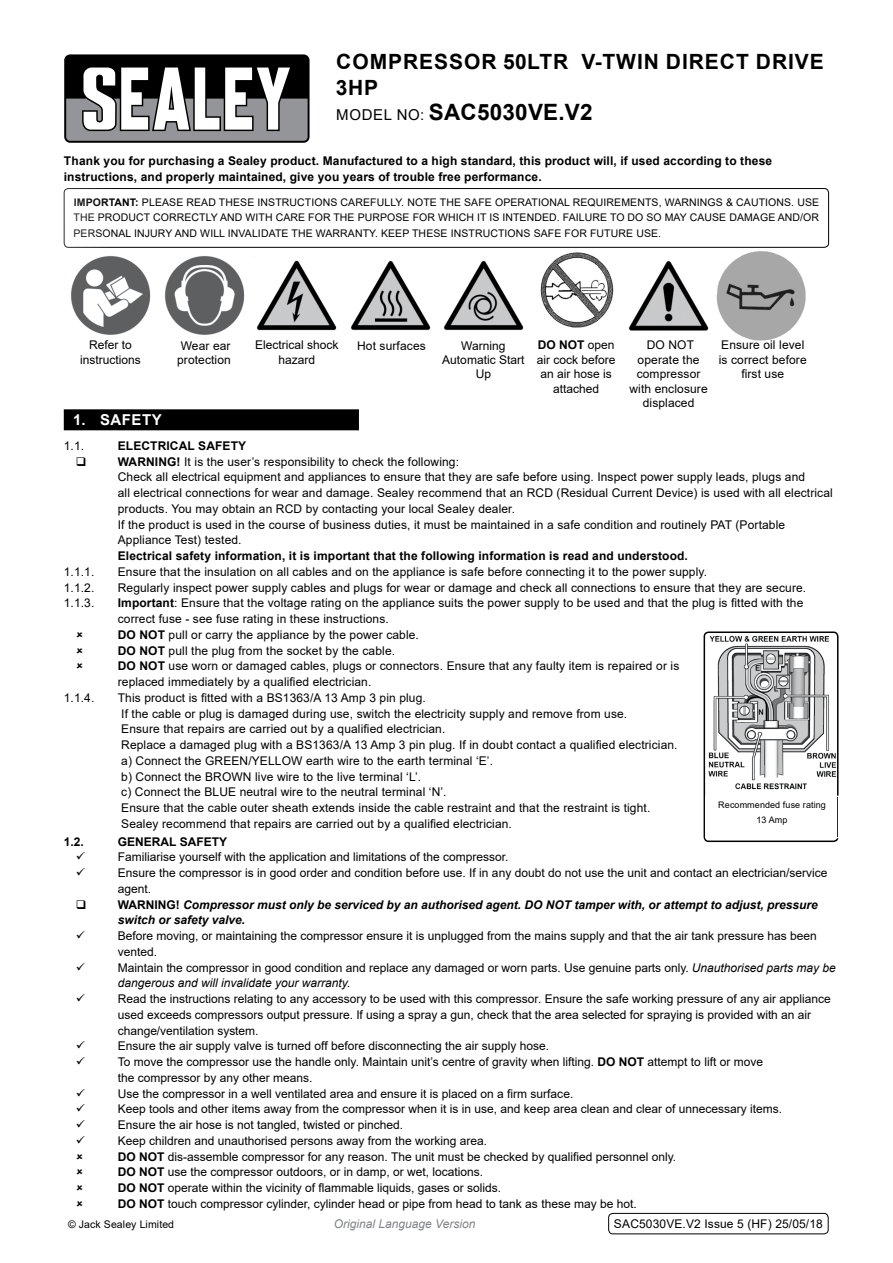
<style>
.page{position:relative;width:893px;height:1263px;background:#fff}
.page>*{position:absolute;margin:0;border:0;box-sizing:border-box;transform-origin:0 0}
.t1{font:700 22.5px "Arial";letter-spacing:.01em;color:#000}
.t2{font:700 21px/25.2px "Arial";letter-spacing:.045em;color:#000}
.t3{font:700 15px "Arial";letter-spacing:.035em;color:#fff}
.t4{font:12px/15.8px "Arial";letter-spacing:.01em;color:#000}
.t5{font:700 12px/15.8px "Arial";letter-spacing:.01em;color:#000}
.t6{font:italic 12px "Arial";color:#808285}
.t7{font:10.5px/15.8px "Arial";letter-spacing:.01em;color:#000;text-align:justify}
.t8{font:9px/15.8px "Arial";letter-spacing:.01em;color:#000;text-align:center}
.s1{font-weight:400;font-size:15px}
.s2{font-weight:700}
.s3{font-weight:700;font-style:italic}
.s4{font-style:italic}
</style>
<div class="page">
<div style="left:64px;top:54px;width:246px;height:89px;background:#000;border-radius:6px"></div>
<svg style="left:66px;top:68px;width:242px;height:73px"></svg>
<div style="left:64px;top:188px;width:765px;height:60px;border:1px solid #000;border-radius:4px"></div>
<div style="left:64px;top:409px;width:295px;height:21px;background:#000"></div>
<img style="left:708px;top:635px;width:127px;height:155px">
<div style="left:704px;top:631px;width:134px;height:211px;border:2px solid #000;border-radius:4px"></div>
<div style="left:608px;top:1213px;width:220px;height:21px;border:1px solid #000;border-radius:4px"></div>
<img style="left:71px;top:256px;width:80px;height:79px">
<img style="left:256px;top:260px;width:81px;height:71px">
<img style="left:350px;top:260px;width:81px;height:71px">
<img style="left:165px;top:256px;width:80px;height:79px">
<img style="left:717px;top:251px;width:89px;height:90px">
<img style="left:628px;top:261px;width:81px;height:70px">
<img style="left:540px;top:252px;width:74px;height:76px">
<img style="left:443px;top:260px;width:81px;height:71px">
<h2 class="t2" style="left:336px;top:50px;width:489px">COMPRESSOR 50ltr V-Twin DIRECT DRIVE<br>3hp</h2>
<h1 class="t1" style="left:336px;top:96px;width:258px"><span class="s1">Model no:</span> SAC5030VE.V2</h1>
<p class="t5" style="left:64px;top:153px;width:710px">Thank you for purchasing a Sealey product. Manufactured to a high standard, this product will, if used according to these instructions, and properly maintained, give you years of trouble free performance.</p>
<p class="t7" style="left:74px;top:194px;width:747px"><span class="s2">IMPORTANT:</span> PLEASE READ THESE INSTRUCTIONS CAREFULLY. NOTE THE SAFE OPERATIONAL REQUIREMENTS, WARNINGS &amp; CAUTIONS. USE THE PRODUCT CORRECTLY AND WITH CARE FOR THE PURPOSE FOR WHICH IT IS INTENDED. FAILURE TO DO SO MAY CAUSE DAMAGE AND/OR PERSONAL INJURY AND WILL INVALIDATE THE WARRANTY. KEEP THESE INSTRUCTIONS SAFE FOR FUTURE USE.</p>
<p class="t4" style="left:80px;top:338px;width:62px;line-height:14.4px;text-align:center">Refer to instructions</p>
<p class="t4" style="left:255px;top:338px;width:85px;line-height:14.4px;text-align:center">Electrical shock hazard</p>
<p class="t4" style="left:181px;top:337px;width:51px">Wear ear</p>
<p class="t4" style="left:357px;top:337px;width:70px">Hot surfaces</p>
<p class="t4" style="left:177px;top:352px;width:55px">protection</p>
<p class="t4" style="left:442px;top:338px;width:84px;line-height:14.4px;text-align:center">Warning<br>Automatic Start<br>Up</p>
<p class="t4" style="left:537px;top:338px;width:80px;line-height:14.4px;text-align:center"><span class="s2">DO NOT</span> open air cock before an air hose is attached</p>
<p class="t4" style="left:629px;top:338px;width:80px;line-height:14.4px;text-align:center">DO NOT operate the compressor with enclosure displaced</p>
<p class="t4" style="left:719px;top:338px;width:89px;line-height:14.4px;text-align:center">Ensure oil level is correct before first use</p>
<p class="t3" style="left:73px;top:409px;width:90px">1. Safety</p>
<p class="t4" style="left:64px;top:438px;width:22px">1.1.</p>
<p class="t4" style="left:118px;top:438px;width:717px"><span class="s2">ELECTRICAL SAFETY<br>WARNING!</span> It is the user’s responsibility to check the following:<br>Check all electrical equipment and appliances to ensure that they are safe before using. Inspect power supply leads, plugs and<br>all electrical connections for wear and damage. Sealey recommend that an RCD (Residual Current Device) is used with all electrical products. You may obtain an RCD by contacting your local Sealey dealer.<br>If the product is used in the course of business duties, it must be maintained in a safe condition and routinely PAT (Portable Appliance Test) tested.</p>
<p class="t5" style="left:118px;top:548px;width:572px">Electrical safety information, it is important that the following information is read and understood.</p>
<p class="t4" style="left:64px;top:564px;width:43px">1.1.1. E</p>
<p class="t4" style="left:126px;top:564px;width:583px">nsure that the insulation on all cables and on the appliance is safe before connecting it to the power supply.</p>
<p class="t4" style="left:64px;top:579px;width:32px">1.1.2.</p>
<p class="t4" style="left:118px;top:579px;width:690px">Regularly inspect power supply cables and plugs for wear or damage and check all connections to ensure that they are secure.</p>
<p class="t4" style="left:64px;top:595px;width:41px">1.1.3. <span class="s2">I</span></p>
<p class="t4" style="left:118px;top:595px;width:687px"><span class="s2">mportant</span>: Ensure that the voltage rating on the appliance suits the power supply to be used and that the plug is fitted with the correct fuse - see fuse rating in these instructions.<br><span class="s2">DO NOT</span> pull or carry the appliance by the power cable.<br><span class="s2">DO NOT</span> pull the plug from the socket by the cable.<br><span class="s2">DO NOT</span> use worn or damaged cables, plugs or connectors. Ensure that any faulty item is repaired or is<br>replaced immediately by a qualified electrician.</p>
<p class="t4" style="left:64px;top:690px;width:32px">1.1.4.</p>
<p class="t4" style="left:118px;top:690px;width:561px">This product is fitted with a BS1363/A 13 Amp 3 pin plug.<br>If the cable or plug is damaged during use, switch the electricity supply and remove from use.<br>Ensure that repairs are carried out by a qualified electrician.<br>Replace a damaged plug with a BS1363/A 13 Amp 3 pin plug. If in doubt contact a qualified electrician. a) Connect the GREEN/YELLOW earth wire to the earth terminal ‘E’.<br>b) Connect the BROWN live wire to the live terminal ‘L’.<br>c) Connect the BLUE neutral wire to the neutral terminal ‘N’.<br>Ensure that the cable outer sheath extends inside the cable restraint and that the restraint is tight.<br>Sealey recommend that repairs are carried out by a qualified electrician.</p>
<p class="t5" style="left:64px;top:834px;width:22px">1.2.</p>
<p class="t5" style="left:118px;top:834px;width:103px">GENERAL SAFETY</p>
<p class="t4" style="left:118px;top:849px;width:711px">Familiarise yourself with the application and limitations of the compressor.<br>Ensure the compressor is in good order and condition before use. If in any doubt do not use the unit and contact an electrician/service agent.<br><span class="s2">WARNIN G!</span> <span class="s3">Compressor must only be serviced by an authorised agent. DO NOT tamper with, or attempt to adjust, pressure switch or safety valve.</span></p>
<p class="t4" style="left:118px;top:928px;width:719px">Before moving, or maintaining the compressor ensure it is unplugged from the mains supply and that the air tank pressure has been vented.<br>Maintain the compressor in good condition and replace any damaged or worn parts. Use genuine parts only. <span class="s4">Unauthorised parts may be dangerous and will invalidate your warranty.</span></p>
<p class="t4" style="left:118px;top:991px;width:715px">Read the instructions relating to any accessory to be used with this compressor. Ensure the safe working pressure of any air appliance used exceeds compressors output pressure. If using a spray a gun, check that the area selected for spraying is provided with an air change/ventilation system.</p>
<p class="t4" style="left:103px;top:1038px;width:9px">E</p>
<p class="t8" style="left:718px;top:796px;width:109px">recommended fuse rating<br>13 Amp</p>
<p class="t4" style="left:118px;top:1038px;width:666px;text-indent:8px">nsure the air supply valve is turned off before disconnecting the air supply hose.<br>To move the compressor use the handle only. Maintain unit’s centre of gravity when lifting. <span class="s2">DO NOT</span> attempt to lift or move the compressor by any other means.<br>Use the compressor in a well ventilated area and ensure it is placed on a firm surface.<br>Keep tools and other items away from the compressor when it is in use, and keep area clean and clear of unnecessary items.</p>
<p class="t4" style="left:103px;top:1117px;width:9px">E</p>
<p class="t4" style="left:118px;top:1117px;width:560px;text-indent:8px">nsure the air hose is not tangled, twisted or pinched.<br>Keep children and unauthorised persons away from the working area.<br><span class="s2">DO NOT</span> dis-assemble compressor for any reason. The unit must be checked by qualified personnel only.<br><span class="s2">DO NOT</span> use the compressor outdoors, or in damp, or wet, locations.<br><span class="s2">DO NOT</span> operate within the vicinity of flammable liquids, gases or solids.<br><span class="s2">DO NOT</span> touch compressor cylinder, cylinder head or pipe from head to tank as these may be hot.</p>
<p class="t7" style="left:68px;top:1216px;width:108px">© Jack Sealey Limited</p>
<p class="t6" style="left:334px;top:1216px;width:143px">Original Language Version</p>
<p class="t4" style="left:614px;top:1216px;width:210px">SAC5030VE.V2 Issue 5 (HF) 25/05/18</p>
</div>
